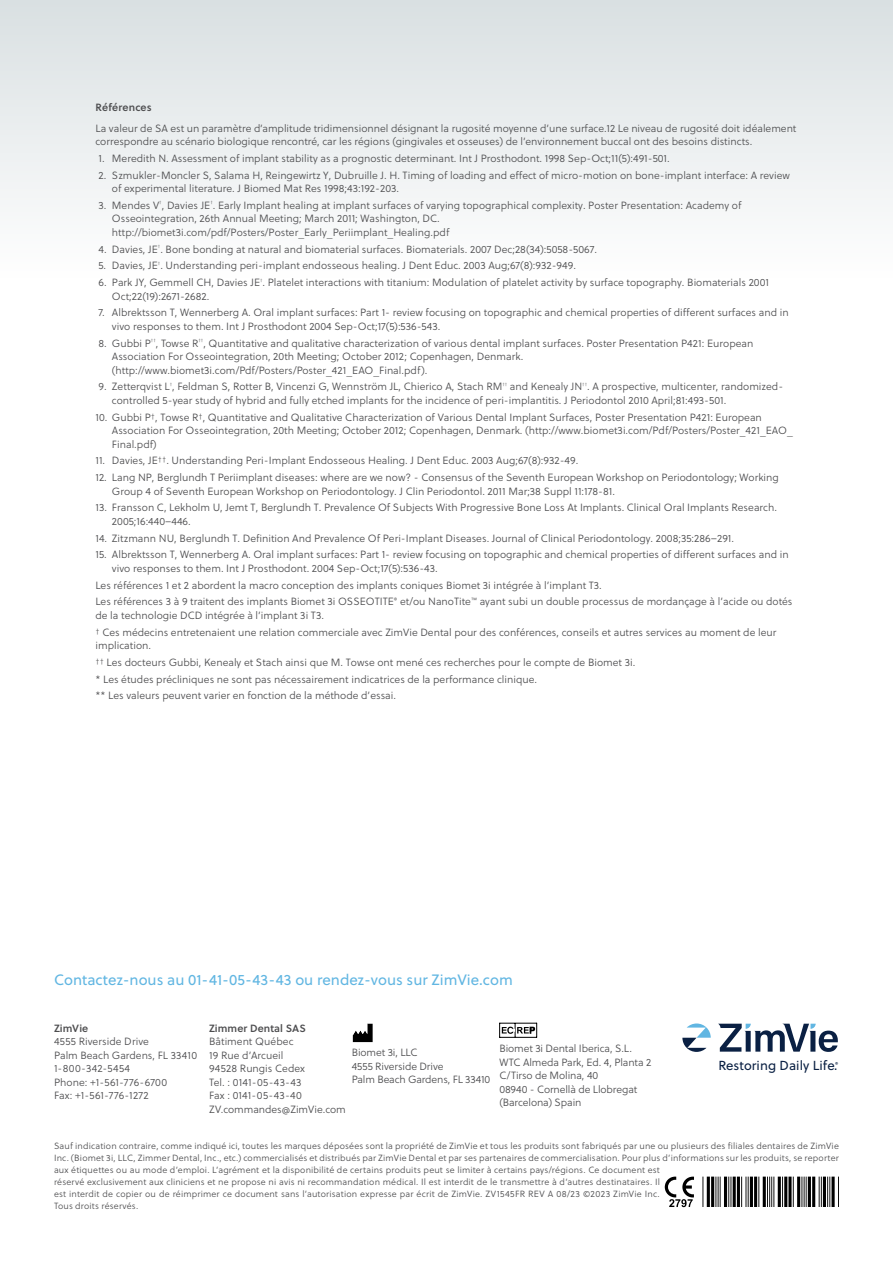
<style>
.page{position:relative;width:893px;height:1263px;background:#fff}
.page>*{position:absolute;margin:0;border:0;box-sizing:border-box;transform-origin:0 0}
.t1{font:15px "Soleil";color:#61b6e2}
.t2{font:13.05px "Soleil";letter-spacing:.005em;color:#0a2043}
.t3{font:10.5px/13.5px "Soleil Lt";color:#4d4d4f}
.t4{font:10.5px "Soleil Sb";letter-spacing:.01em;color:#4d4d4f}
.t5{font:9px/12px "Soleil Lt";letter-spacing:.015em;color:#4d4d4f}
.t6{font:5.4px "Soleil";color:#0a2043}
</style>
<div class="page">
<div style="left:0;top:0;width:893px;height:566px;background:linear-gradient(to bottom,#e3e8e9,#fff)"></div>
<svg style="left:682px;top:1023px;width:29px;height:29px"></svg>
<svg style="left:718px;top:1024px;width:120px;height:28px"></svg>
<svg style="left:353px;top:1024px;width:20px;height:18px"></svg>
<svg style="left:499px;top:1023px;width:38px;height:15px"></svg>
<svg style="left:665px;top:1176px;width:29px;height:31px"></svg>
<svg style="left:702px;top:1176px;width:137px;height:31px"></svg>
<p class="t4" style="left:95px;top:101px;width:58px">Références</p>
<p class="t3" style="left:95px;top:122px;width:702px">La valeur de SA est un paramètre d’amplitude tridimensionnel désignant la rugosité moyenne d’une surface.12 Le niveau de rugosité doit idéalement correspondre au scénario biologique rencontré, car les régions (gingivales et osseuses) de l’environnement buccal ont des besoins distincts.</p>
<p class="t3" style="left:98px;top:152px;width:573px">1. Meredith N. Assessment of implant stability as a prognostic determinant. Int J Prosthodont. 1998 Sep-Oct;11(5):491-501.</p>
<p class="t3" style="left:112px;top:169px;width:679px;text-indent:-14px">2. Szmukler-Moncler S, Salama H, Reingewirtz Y, Dubruille J. H. Timing of loading and effect of micro-motion on bone-implant interface: A review of experimental literature. J Biomed Mat Res 1998;43:192-203.</p>
<p class="t3" style="left:112px;top:199px;width:631px;text-indent:-13px">3. Mendes V<sup>†</sup>, Davies JE<sup>†</sup>. Early Implant healing at implant surfaces of varying topographical complexity. Poster Presentation: Academy of<br>Osseointegration, 26th Annual Meeting; March 2011; Washington, DC. http://biomet3i.com/pdf/Posters/Poster_Early_Periimplant_Healing.pdf</p>
<p class="t3" style="left:98px;top:243px;width:500px">4. Davies, JE<sup>†</sup>. Bone bonding at natural and biomaterial surfaces. Biomaterials. 2007 Dec;28(34):5058-5067.</p>
<p class="t3" style="left:98px;top:259px;width:479px">5. Davies, JE<sup>†</sup>. Understanding peri-implant endosseous healing. J Dent Educ. 2003 Aug;67(8):932-949.</p>
<p class="t3" style="left:112px;top:276px;width:659px;text-indent:-14px">6. Park JY, Gemmell CH, Davies JE<sup>†</sup>. Platelet interactions with titanium: Modulation of platelet activity by surface topography. Biomaterials 2001<br>Oct;22(19):2671-2682.</p>
<p class="t3" style="left:112px;top:306px;width:678px;text-indent:-14px">7. Albrektsson T, Wennerberg A. Oral implant surfaces: Part 1- review focusing on topographic and chemical properties of different surfaces and in vivo responses to them. Int J Prosthodont 2004 Sep-Oct;17(5):536-543.</p>
<p class="t3" style="left:112px;top:337px;width:643px;text-indent:-14px">8. Gubbi P<sup>††</sup>, Towse R<sup>††</sup>, Quantitative and qualitative characterization of various dental implant surfaces. Poster Presentation P421: European<br>Association For Osseointegration, 20th Meeting; October 2012; Copenhagen, Denmark. (http://www.biomet3i.com/Pdf/Posters/Poster_421_EAO_Final.pdf).</p>
<p class="t3" style="left:112px;top:380px;width:673px;text-indent:-14px">9. Zetterqvist L<sup>†</sup>, Feldman S, Rotter B, Vincenzi G, Wennström JL, Chierico A, Stach RM<sup>††</sup> and Kenealy JN<sup>††</sup>. A prospective, multicenter, randomized&shy;controlled 5-year study of hybrid and fully etched implants for the incidence of peri-implantitis. J Periodontol 2010 April;81:493-501.</p>
<p class="t3" style="left:112px;top:410px;width:682px;text-indent:-16px">10. Gubbi P†, Towse R†, Quantitative and Qualitative Characterization of Various Dental Implant Surfaces, Poster Presentation P421: European<br>Association For Osseointegration, 20th Meeting; October 2012; Copenhagen, Denmark. (http://www.biomet3i.com/Pdf/Posters/Poster_421_EAO_<br>Final.pdf)</p>
<p class="t3" style="left:95px;top:454px;width:484px">11. Davies, JE††. Understanding Peri-Implant Endosseous Healing. J Dent Educ. 2003 Aug;67(8):932-49.</p>
<p class="t3" style="left:112px;top:471px;width:668px;text-indent:-16px">12. Lang NP, Berglundh T Periimplant diseases: where are we now? - Consensus of the Seventh European Workshop on Periodontology; Working<br>Group 4 of Seventh European Workshop on Periodontology. J Clin Periodontol. 2011 Mar;38 Suppl 11:178-81.</p>
<p class="t3" style="left:112px;top:501px;width:667px;text-indent:-16px">13. Fransson C, Lekholm U, Jemt T, Berglundh T. Prevalence Of Subjects With Progressive Bone Loss At Implants. Clinical Oral Implants Research.<br>2005;16:440–446.</p>
<p class="t3" style="left:95px;top:531px;width:640px">14. Zitzmann NU, Berglundh T. Definition And Prevalence Of Peri-Implant Diseases. Journal of Clinical Periodontology. 2008;35:286–291.</p>
<p class="t3" style="left:112px;top:548px;width:678px;text-indent:-16px">15. Albrektsson T, Wennerberg A. Oral implant surfaces: Part 1- review focusing on topographic and chemical properties of different surfaces and in vivo responses to them. Int J Prosthodont. 2004 Sep-Oct;17(5):536-43.</p>
<p class="t3" style="left:95px;top:577px;width:699px;line-height:16.8px">Les références 1 et 2 abordent la macro conception des implants coniques Biomet 3i intégrée à l’implant T3.<br>Les références 3 à 9 traitent des implants Biomet 3i OSSEOTITE<sup>®</sup> et/ou NanoTite<sup>™</sup> ayant subi un double processus de mordançage à l’acide ou dotés</p>
<p class="t3" style="left:95px;top:607px;width:682px;line-height:16.8px">de la technologie DCD intégrée à l’implant 3i T3.<br>† Ces médecins entretenaient une relation commerciale avec ZimVie Dental pour des conférences, conseils et autres services au moment de leur</p>
<p class="t3" style="left:95px;top:637px;width:541px;line-height:16.8px">implication.<br>†† Les docteurs Gubbi, Kenealy et Stach ainsi que M. Towse ont mené ces recherches pour le compte de Biomet 3i. * Les études précliniques ne sont pas nécessairement indicatrices de la performance clinique.<br>** Les valeurs peuvent varier en fonction de la méthode d’essai.</p>
<h1 class="t1" style="left:54px;top:970px;width:460px">Contactez-nous au 01-41-05-43-43 ou rendez-vous sur ZimVie.com</h1>
<p class="t4" style="left:54px;top:1021px;width:36px">ZimVie</p>
<p class="t3" style="left:54px;top:1035px;width:145px">4555 Riverside Drive<br>Palm Beach Gardens, FL 33410<br>1-800-342-5454<br>Phone: +1-561-776-6700<br>Fax: +1-561-776-1272</p>
<p class="t4" style="left:209px;top:1021px;width:98px">Zimmer Dental SAS</p>
<p class="t3" style="left:209px;top:1035px;width:138px">Bâtiment Québec<br>19 Rue d’Arcueil<br>94528 Rungis Cedex<br>Tel. : 0141-05-43-43<br>Fax : 0141-05-43-40<br>ZV.commandes@ZimVie.com</p>
<p class="t3" style="left:352px;top:1046px;width:140px">Biomet 3i, LLC<br>4555 Riverside Drive<br>Palm Beach Gardens, FL 33410</p>
<p class="t3" style="left:499px;top:1042px;width:154px">Biomet 3i Dental Iberica, S.L.<br>WTC Almeda Park, Ed. 4, Planta 2<br>C/Tirso de Molina, 40<br>08940 - Cornellà de Llobregat (Barcelona) Spain</p>
<p class="t2" style="left:718px;top:1057px;width:121px">Restoring Daily Life.</p>
<p class="t6" style="left:835px;top:1060px;width:5px">®</p>
<p class="t5" style="left:54px;top:1140px;width:786px">Sauf indication contraire, comme indiqué ici, toutes les marques déposées sont la propriété de ZimVie et tous les produits sont fabriqués par une ou plusieurs des filiales dentaires de ZimVie Inc. (Biomet 3i, LLC, Zimmer Dental, Inc., etc.) commercialisés et distribués par ZimVie Dental et par ses partenaires de commercialisation. Pour plus d’informations sur les produits, se reporter aux étiquettes ou au mode d’emploi. L’agrément et la disponibilité de certains produits peut se limiter à certains pays/régions. Ce document est<br>réservé exclusivement aux cliniciens et ne propose ni avis ni recommandation médical. Il est interdit de le transmettre à d’autres destinataires. Il<br>est interdit de copier ou de réimprimer ce document sans l’autorisation expresse par écrit de ZimVie. ZV1545FR REV A 08/23 ©2023 ZimVie Inc.<br>Tous droits réservés.</p>
</div>
